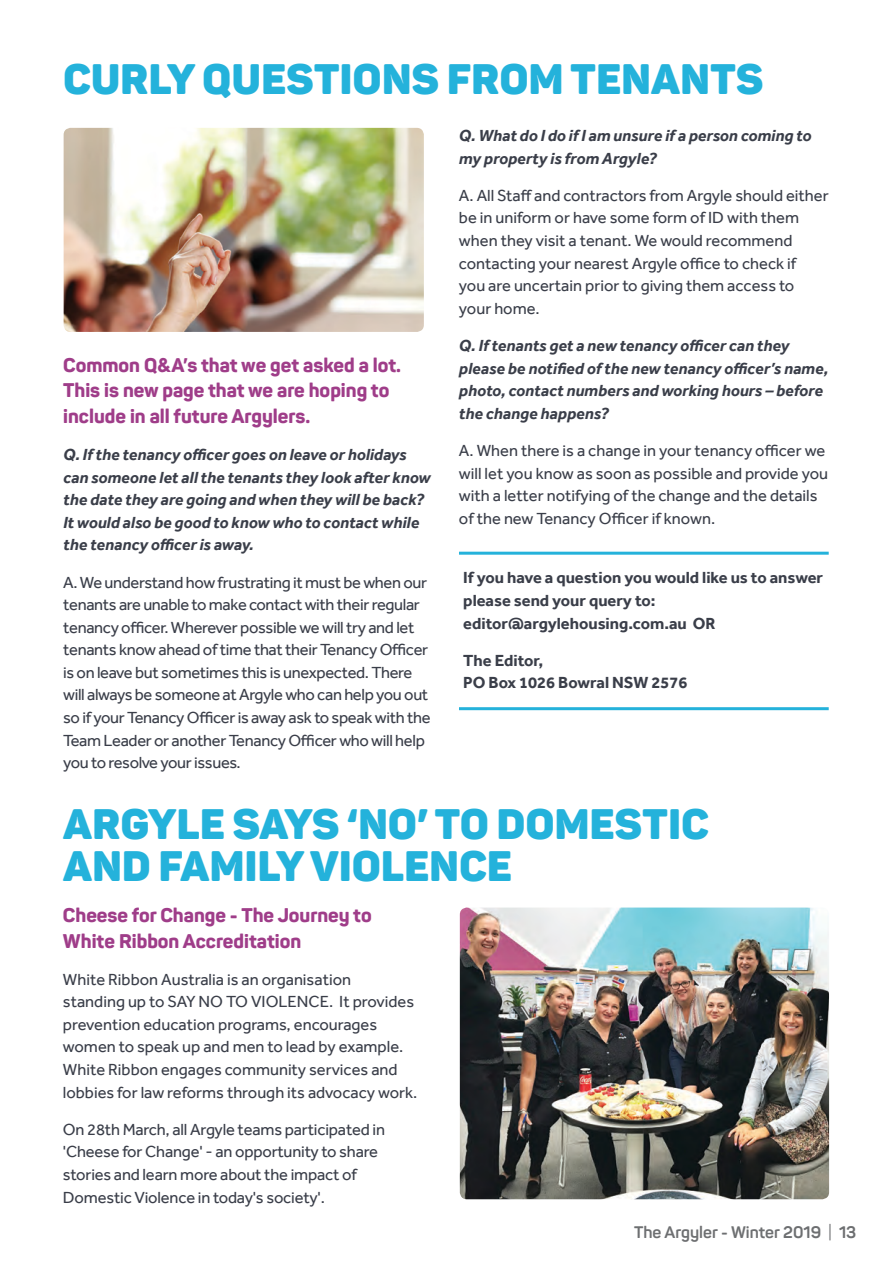
<style>
.page{position:relative;width:893px;height:1264px;background:#fff}
.page>*{position:absolute;margin:0;border:0;box-sizing:border-box;transform-origin:0 0}
.Main_Headings{font:900 42px/42px "Panton";letter-spacing:.01em;color:#24b2db}
.Intro_text{font:800 19.5px/25.5px "Panton";color:#9f3d89}
.Body_text{font:16.5px/22.5px "Effra";letter-spacing:-.01em;color:#3a3e49}
.Body_text-2{font:italic 700 16.5px/22.5px "Effra";color:#3a3e49}
.break-out{font:700 16.5px/22.5px "Effra";color:#3a3e49}
.Sub-Sub-heading{font:700 16.5px "Panton";color:#6d6f71}
.s1{font-weight:400}
</style>
<div class="page">
<img style="left:460px;top:907px;width:369px;height:291px">
<hr style="left:459px;top:707px;width:369px;height:3px;background:#24b2db">
<hr style="left:459px;top:551px;width:369px;height:3px;background:#24b2db">
<img style="left:64px;top:128px;width:360px;height:204px">
<p class="Main_Headings" style="left:63px;top:58px;width:701px">CURLY QUESTIONS FROM TENANTS</p>
<p class="Intro_text" style="left:63px;top:352px;width:339px">Common Q&amp;A’s that we get asked a lot.<br>This is new page that we are hoping to include in all future Argylers.</p>
<p class="Body_text-2" style="left:63px;top:443px;width:369px">Q. If the tenancy officer goes on leave or holidays can someone let all the tenants they look after know the date they are going and when they will be back?<br>It would also be good to know who to contact while the tenancy officer is away.</p>
<p class="Body_text" style="left:63px;top:570px;width:369px">A. We understand how frustrating it must be when our tenants are unable to make contact with their regular tenancy officer. Wherever possible we will try and let tenants know ahead of time that their Tenancy Officer is on leave but sometimes this is unexpected. There will always be someone at Argyle who can help you out so if your Tenancy Officer is away ask to speak with the Team Leader or another Tenancy Officer who will help you to resolve your issues.</p>
<p class="Body_text-2" style="left:459px;top:124px;width:354px">Q. What do I do if I am unsure if a person coming to my property is from Argyle?</p>
<p class="Body_text" style="left:459px;top:184px;width:371px">A. All Staff and contractors from Argyle should either be in uniform or have some form of ID with them when they visit a tenant. We would recommend contacting your nearest Argyle office to check if<br>you are uncertain prior to giving them access to your home.</p>
<p class="Body_text-2" style="left:459px;top:334px;width:371px">Q. If tenants get a new tenancy officer can they please be notified of the new tenancy officer’s name, photo, contact numbers and working hours – before the change happens?</p>
<p class="Body_text" style="left:459px;top:439px;width:370px">A. When there is a change in your tenancy officer we will let you know as soon as possible and provide you with a letter notifying of the change and the details of the new Tenancy Officer if known.</p>
<p class="break-out" style="left:463px;top:566px;width:361px">If you have a question you would like us to answer please send your query to: editor@argylehousing.com.au OR</p>
<p class="break-out" style="left:463px;top:648px;width:226px">The Editor,<br>PO Box 1026 Bowral NSW 2576</p>
<p class="Main_Headings" style="left:63px;top:802px;width:647px">ARGYLE SAYS ‘NO’ TO DOMESTIC<br>AND FAMILY VIOLENCE</p>
<p class="Intro_text" style="left:63px;top:901px;width:310px">Cheese for Change - The Journey to<br>White Ribbon Accreditation</p>
<p class="Body_text" style="left:63px;top:967px;width:356px">White Ribbon Australia is an organisation<br>standing up to SAY NO TO VIOLENCE. It provides prevention education programs, encourages women to speak up and men to lead by example.<br>White Ribbon engages community services and lobbies for law reforms through its advocacy work.</p>
<p class="Body_text" style="left:63px;top:1117px;width:324px">On 28th March, all Argyle teams participated in 'Cheese for Change' - an opportunity to share stories and learn more about the impact of Domestic Violence in today's society'.</p>
<p class="Sub-Sub-heading" style="left:634px;top:1221px;width:224px">The Argyler - Winter 2019 <span class="s1">|</span> 13</p>
</div>
